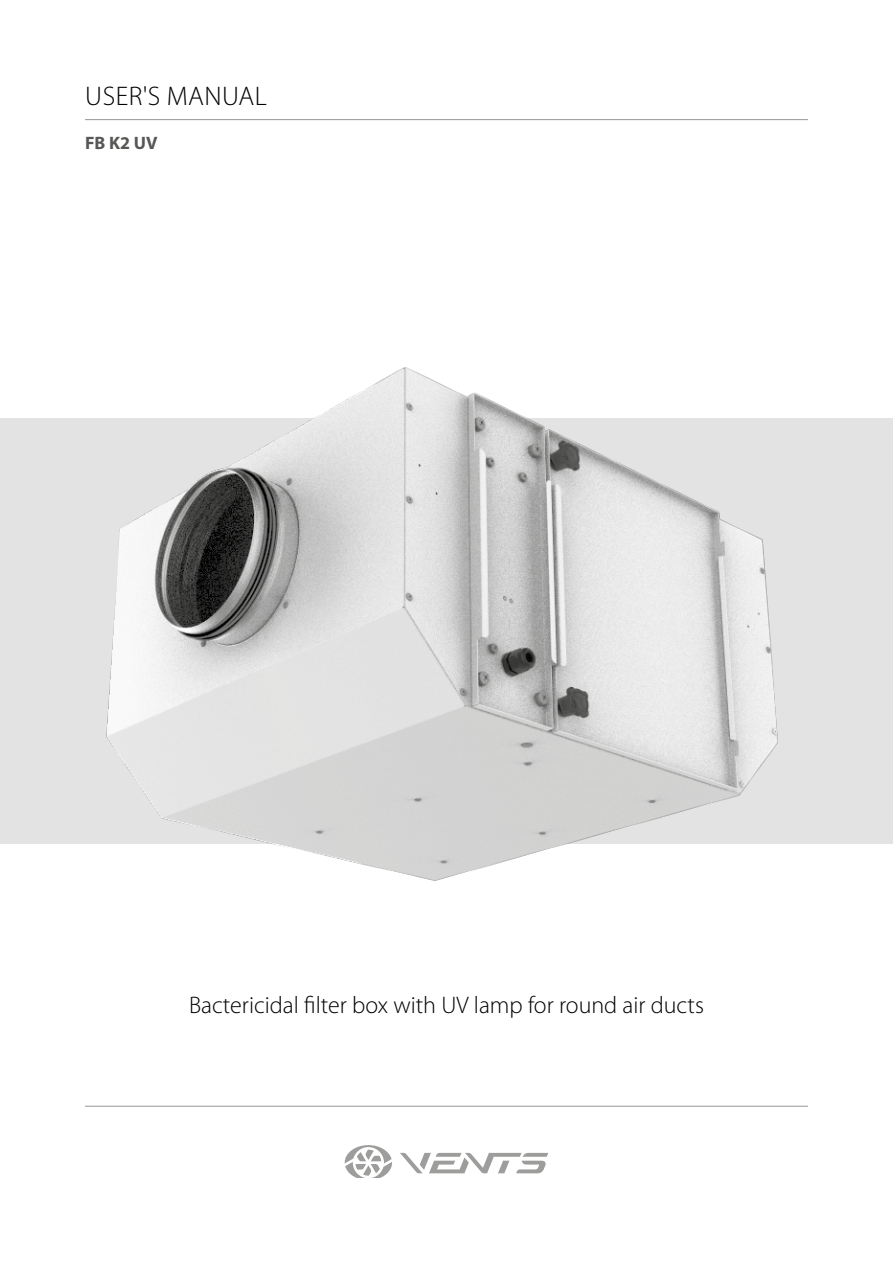
<style>
.page{position:relative;width:893px;height:1263px;background:#fff}
.page>*{position:absolute;margin:0;border:0;box-sizing:border-box;transform-origin:0 0}
.t1{font:300 27px "Myriad Pro";letter-spacing:.02em;color:#000}
.t2{font:300 24px "Myriad Pro";color:#000}
.t3{font:700 18px "Myriad Pro";color:#575756}
</style>
<div class="page">
<svg style="left:400px;top:1153px;width:148px;height:20px"></svg>
<svg style="left:345px;top:1145px;width:47px;height:33px"></svg>
<hr style="left:85px;top:119px;width:723px;height:1px;background:#9d9d9c">
<div style="left:0;top:419px;width:893px;height:425px;background:#e3e3e3"></div>
<img style="left:73px;top:367px;width:747px;height:514px">
<hr style="left:85px;top:1106px;width:723px;height:1px;background:#9d9d9c">
<p class="t1" style="left:85px;top:81px;width:183px">USER'S MANUAL</p>
<p class="t3" style="left:85px;top:131px;width:74px">FB K2 UV</p>
<p class="t2" style="left:189px;top:992px;width:516px">Bactericidal filter box with UV lamp for round air ducts</p>
</div>
